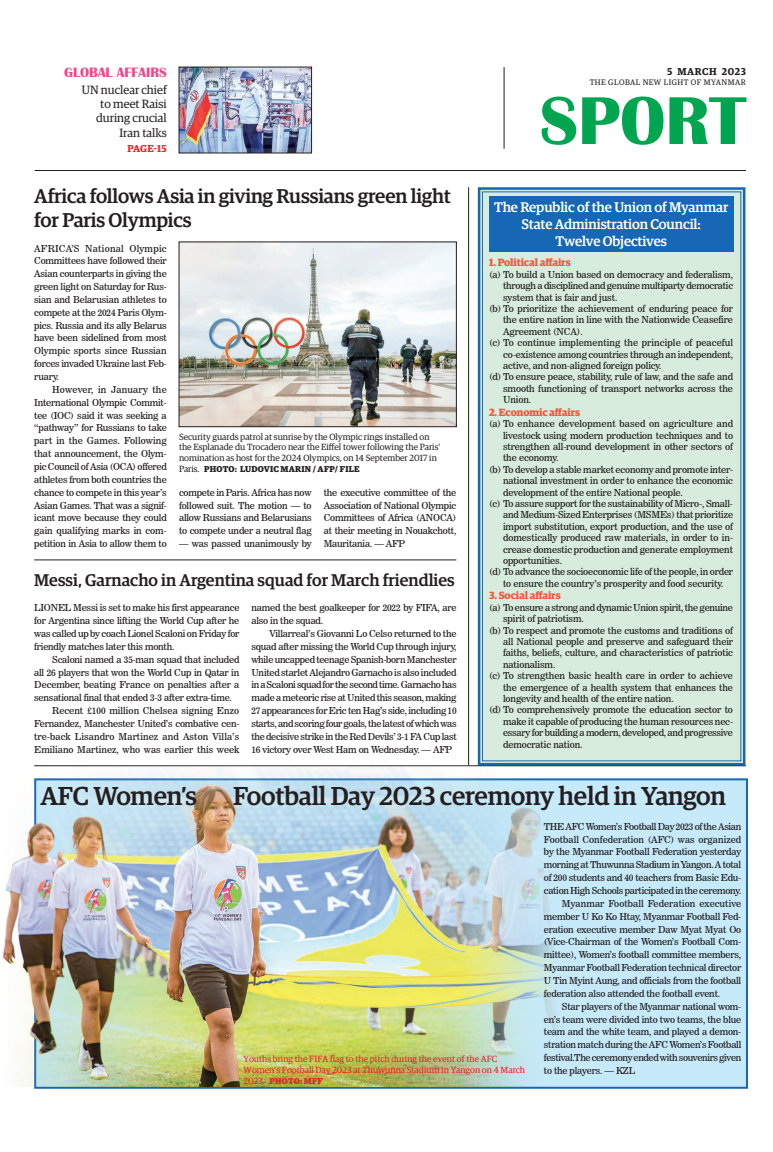
<style>
.page{position:relative;width:773px;height:1152px;background:#fff}
.page>*{position:absolute;margin:0;border:0;box-sizing:border-box;transform-origin:0 0}
.Brief_Head{font:500 26px "Guardian Egyp";letter-spacing:-.01em;color:#231f20}
.Brief_Head-2{font:500 20px/24px "Guardian Egyp";letter-spacing:-.01em;color:#231f20}
.Brief_Head-3{font:500 17px "Guardian Egyp";color:#231f20}
.Brief_Head-4{font:500 14px/16.8px "Guardian Egyp";letter-spacing:-.01em;color:#fff;text-align:center}
.t1{font:700 14px "Britannic";color:#ef488a}
.t2{font:12px/14.4px "Guardian Egyp";color:#231f20;text-align:right}
.Sub_Body{font:700 10.5px "Guardian Egyp";letter-spacing:-.01em;color:#f0593e}
.t3{font:600 10px "Guardian Egyp";letter-spacing:.06em;color:#231f20}
.Spill_Style{font:600 10px "Guardian Egyp";letter-spacing:.005em;color:#ee1d23}
._2nd_Body{font:9.5px/12.9px "News 706 BT Roman C";letter-spacing:-.015em;color:#231f20;text-align:justify}
.Normal_Para{font:9.5px/12.9px "News 706 BT Roman C";letter-spacing:-.02em;color:#231f20;text-align:justify}
.t4{font:9px/10.8px "Guardian Egyp";color:#231f20}
.t5{font:9px/10.8px "Guardian Egyp";color:#ee1d23}
.t6{font:700 8.5px "Guardian Egyp";letter-spacing:.02em;color:#231f20}
.t7{font:700 8.5px "Guardian Egyp";letter-spacing:.02em;color:#ee1d23}
.t8{font:8px "Guardian Egyp";letter-spacing:.06em;color:#231f20}
.s1{font-weight:400;font-size:9px}
</style>
<div class="page">
<svg style="left:541px;top:97px;width:205px;height:48px"></svg>
<hr style="left:35px;top:170px;width:711px;height:1px;background:#231f20">
<hr style="left:504px;top:67px;width:1px;height:82px;background:#231f20">
<div style="left:34px;top:778px;width:714px;height:311px;background:#c6eafa;border:2px solid #1768b4"></div>
<img style="left:181px;top:69px;width:129px;height:82px">
<div style="left:179px;top:67px;width:133px;height:86px;border:1px solid #231f20"></div>
<hr style="left:468px;top:187px;width:1px;height:579px;background:#231f20">
<div style="left:476px;top:187px;width:270px;height:579px;background:#d8ecdd"></div>
<div style="left:482px;top:191px;width:259px;height:570px;border:1px solid #1768b4"></div>
<div style="left:489px;top:196px;width:244px;height:55px;background:#1768b4"></div>
<hr style="left:34px;top:766px;width:712px;height:1px;background:#231f20">
<img style="left:181px;top:244px;width:273px;height:181px">
<div style="left:179px;top:242px;width:277px;height:185px;border:1px solid #231f20"></div>
<img style="left:2px;top:766px;width:565px;height:321px">
<hr style="left:34px;top:560px;width:422px;height:1px;background:#231f20">
<p class="t1" style="left:64px;top:64px;width:104px">GLOBAL AFFAIRS</p>
<p class="t2" style="left:82px;top:81px;width:86px">UN nuclear chief to meet Raisi during crucial<br>Iran talks</p>
<p class="Spill_Style" style="left:127px;top:141px;width:41px">PAGE-15</p>
<p class="Brief_Head-2" style="left:34px;top:183px;width:418px">Africa follows Asia in giving Russians green light for Paris Olympics</p>
<p class="Normal_Para" style="left:34px;top:242px;width:134px">AFRICA’S National Olympic Committees have followed their Asian counterparts in giving the green light on Saturday for Rus&shy;sian and Belarusian athletes to compete at the 2024 Paris Olym&shy;pics. Russia and its ally Belarus have been sidelined from most Olympic sports since Russian forces invaded Ukraine last Feb&shy;ruary.</p>
<p class="_2nd_Body" style="left:34px;top:383px;width:134px;text-indent:18px">However, in January the International Olympic Commit&shy;tee (IOC) said it was seeking a “pathway” for Russians to take part in the Games. Following that announcement, the Olym&shy;pic Council of Asia (OCA) offered athletes from both countries the chance to compete in this year’s Asian Games. That was a signif&shy;icant move because they could gain qualifying marks in com&shy;petition in Asia to allow them to</p>
<p class="t4" style="left:179px;top:431px;width:263px">Security guards patrol at sunrise by the Olympic rings installed on the Esplanade du Trocadero near the Eiffel tower following the Paris’ nomination as host for the 2024 Olympics, on 14 September 2017 in</p>
<p class="t6" style="left:179px;top:463px;width:182px"><span class="s1">Paris.</span> PHOTO: LUDOVIC MARIN / AFP/ FILE</p>
<p class="_2nd_Body" style="left:179px;top:486px;width:134px">compete in Paris. Africa has now followed suit. The motion — to allow Russians and Belarusians to compete under a neutral flag</p>
<p class="_2nd_Body" style="left:179px;top:537px;width:134px">— was passed unanimously by</p>
<p class="_2nd_Body" style="left:324px;top:486px;width:134px">the executive committee of the Association of National Olympic Committees of Africa (ANOCA) at their meeting in Nouakchott, Mauritania. — AFP</p>
<p class="Brief_Head-3" style="left:34px;top:568px;width:422px">Messi, Garnacho in Argentina squad for March friendlies</p>
<p class="Normal_Para" style="left:34px;top:601px;width:207px">LIONEL Messi is set to make his first appearance for Argentina since lifting the World Cup after he was called up by coach Lionel Scaloni on Friday for friendly matches later this month.</p>
<p class="_2nd_Body" style="left:34px;top:653px;width:207px;text-indent:18px">Scaloni named a 35-man squad that included all 26 players that won the World Cup in Qatar in December, beating France on penalties after a sensational final that ended 3-3 after extra-time.</p>
<p class="_2nd_Body" style="left:34px;top:704px;width:207px;text-indent:18px">Recent £100 million Chelsea signing Enzo Fernandez, Manchester United’s combative cen&shy;tre-back Lisandro Martinez and Aston Villa’s Emiliano Martinez, who was earlier this week</p>
<p class="_2nd_Body" style="left:251px;top:601px;width:207px">named the best goalkeeper for 2022 by FIFA, are also in the squad.</p>
<p class="_2nd_Body" style="left:251px;top:627px;width:207px;text-indent:18px">Villarreal’s Giovanni Lo Celso returned to the squad after missing the World Cup through injury, while uncapped teenage Spanish-born Manchester United starlet Alejandro Garnacho is also included in a Scaloni squad for the second time. Garnacho has made a meteoric rise at United this season, making 27 appearances for Eric ten Hag’s side, including 10 starts, and scoring four goals, the latest of which was the decisive strike in the Red Devils’ 3-1 FA Cup last 16 victory over West Ham on Wednesday. — AFP</p>
<p class="t3" style="left:667px;top:64px;width:80px">5 MARCH 2023</p>
<p class="t8" style="left:589px;top:76px;width:158px">THE GLOBAL NEW LIGHT OF MYANMAR</p>
<p class="Brief_Head-4" style="left:494px;top:198px;width:236px">The Republic of the Union of Myanmar<br>State Administration Council:</p>
<p class="Brief_Head-4" style="left:555px;top:232px;width:113px">Twelve Objectives</p>
<p class="Sub_Body" style="left:489px;top:255px;width:83px">1. Political affairs</p>
<p class="_2nd_Body" style="left:503px;top:269px;width:231px;line-height:11.4px;text-indent:-14px">(a) To build a Union based on democracy and federalism, through a disciplined and genuine multiparty democratic system that is fair and just.</p>
<p class="_2nd_Body" style="left:503px;top:303px;width:231px;line-height:11.4px;text-indent:-14px">(b) To prioritize the achievement of enduring peace for the entire nation in line with the Nationwide Ceasefire Agreement (NCA).</p>
<p class="_2nd_Body" style="left:503px;top:337px;width:231px;line-height:11.4px;text-indent:-14px">(c) To continue implementing the principle of peaceful co-existence among countries through an independent, active, and non-aligned foreign policy.</p>
<p class="_2nd_Body" style="left:503px;top:371px;width:231px;line-height:11.4px;text-indent:-14px">(d) To ensure peace, stability, rule of law, and the safe and smooth functioning of transport networks across the Union.</p>
<p class="Sub_Body" style="left:489px;top:404px;width:93px">2. Economic affairs</p>
<p class="_2nd_Body" style="left:503px;top:418px;width:231px;line-height:11.4px;text-indent:-14px">(a) To enhance development based on agriculture and livestock using modern production techniques and to strengthen all-round development in other sectors of the economy.</p>
<p class="_2nd_Body" style="left:503px;top:464px;width:231px;line-height:11.4px;text-indent:-14px">(b) To develop a stable market economy and promote inter&shy;national investment in order to enhance the economic development of the entire National people.</p>
<p class="_2nd_Body" style="left:503px;top:498px;width:231px;line-height:11.4px;text-indent:-14px">(c) To assure support for the sustainability of Micro-, Small&shy;and Medium-Sized Enterprises (MSMEs) that prioritize import substitution, export production, and the use of domestically produced raw materials, in order to in&shy;crease domestic production and generate employment opportunities.</p>
<p class="_2nd_Body" style="left:489px;top:566px;width:245px;line-height:11.4px;text-align:center">(d) To advance the socioeconomic life of the people, in order to ensure the country’s prosperity and food security.</p>
<p class="Sub_Body" style="left:489px;top:588px;width:73px">3. Social affairs</p>
<p class="_2nd_Body" style="left:503px;top:602px;width:231px;line-height:11.4px;text-indent:-14px">(a) To ensure a strong and dynamic Union spirit, the genuine spirit of patriotism.</p>
<p class="_2nd_Body" style="left:503px;top:625px;width:231px;line-height:11.4px;text-indent:-14px">(b) To respect and promote the customs and traditions of all National people and preserve and safeguard their faiths, beliefs, culture, and characteristics of patriotic nationalism.</p>
<p class="_2nd_Body" style="left:503px;top:670px;width:231px;line-height:11.4px;text-indent:-14px">(c) To strengthen basic health care in order to achieve the emergence of a health system that enhances the longevity and health of the entire nation.</p>
<p class="_2nd_Body" style="left:503px;top:704px;width:231px;line-height:11.4px;text-indent:-14px">(d) To comprehensively promote the education sector to make it capable of producing the human resources nec&shy;essary for building a modern, developed, and progressive democratic nation.</p>
<p class="Brief_Head" style="left:40px;top:777px;width:158px">AFC Women’s</p>
<p class="Brief_Head" style="left:233px;top:777px;width:494px">Football Day 2023 ceremony held in Yangon</p>
<p class="_2nd_Body" style="left:544px;top:820px;width:199px">THE AFC Women’s Football Day 2023 of the Asian Football Confederation (AFC) was organized by the Myanmar Football Federation yesterday morning at Thuwunna Stadium in Yangon. A total of 200 students and 40 teachers from Basic Edu&shy;cation High Schools participated in the ceremony.</p>
<p class="_2nd_Body" style="left:544px;top:897px;width:199px;text-indent:18px">Myanmar Football Federation executive member U Ko Ko Htay, Myanmar Football Fed&shy;eration executive member Daw Myat Myat Oo (Vice-Chairman of the Women’s Football Com&shy;mittee), Women’s football committee members, Myanmar Football Federation technical director U Tin Myint Aung, and officials from the football federation also attended the football event.</p>
<p class="_2nd_Body" style="left:544px;top:1000px;width:199px;text-indent:18px">Star players of the Myanmar national wom&shy;en’s team were divided into two teams, the blue team and the white team, and played a demon&shy;stration match during the AFC Women’s Football festival.The ceremony ended with souvenirs given to the players. — KZL</p>
<p class="t5" style="left:243px;top:1053px;width:283px">Youths bring the FIFA flag to the pitch during the event of the AFC<br>Women’s Football Day 2023 at Thuwunna Stadium in Yangon on 4 March</p>
<p class="t7" style="left:243px;top:1074px;width:81px"><span class="s1">2023.</span> PHOTO: MFF</p>
</div>
